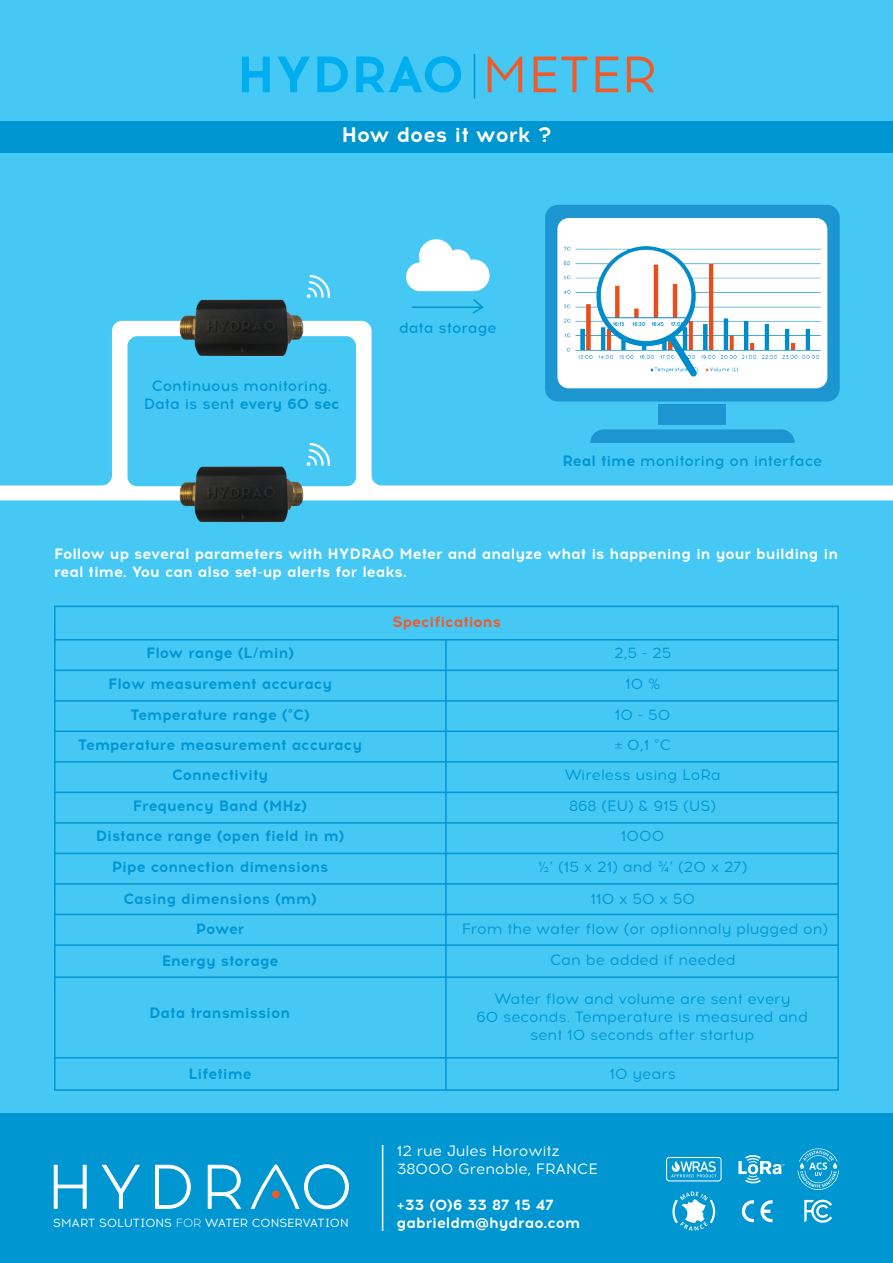
<style>
.page{position:relative;width:893px;height:1263px;background:#fff}
.page>*{position:absolute;margin:0;border:0;box-sizing:border-box;transform-origin:0 0}
.t1{font:700 51px "Acrom";color:#00aeef}
.t2{font:700 21px "Acrom";color:#fff}
.t3{font:15px "Acrom";color:#0096d1}
.t4{font:700 15px "Acrom";color:#0096d1}
.t5{font:700 15px/18px "Acrom";color:#fff}
.t6{font:500 15px "Acrom";color:#0096d1}
.t7{font:15px/18px "Acrom";color:#fff}
.t8{font:700 15px "Acrom";color:#f15929}
.t9{font:11.85px "Acrom";color:#fff}
.s1{font-weight:400;color:#f15929}
.s2{font-weight:700}
.s3{font-weight:300}
</style>
<div class="page">
<div style="left:0;top:1113px;width:893px;height:150px;background:#0096d1"></div>
<svg style="left:54px;top:1165px;width:33px;height:44px"></svg>
<svg style="left:102px;top:1165px;width:38px;height:44px"></svg>
<svg style="left:155px;top:1165px;width:36px;height:44px"></svg>
<svg style="left:208px;top:1165px;width:33px;height:44px"></svg>
<svg style="left:251px;top:1164px;width:98px;height:45px"></svg>
<div style="left:272px;top:1190px;width:8px;height:8px;background:#f15929;border-radius:50%"></div>
<hr style="left:382px;top:1145px;width:1px;height:86px;background:#fff">
<svg style="left:745px;top:1180px;width:16px;height:4px"></svg>
<svg style="left:745px;top:1154px;width:16px;height:5px"></svg>
<svg style="left:747px;top:1177px;width:12px;height:4px"></svg>
<svg style="left:738px;top:1157px;width:46px;height:21px"></svg>
<svg style="left:666px;top:1157px;width:56px;height:25px"></svg>
<svg style="left:798px;top:1148px;width:41px;height:42px"></svg>
<svg style="left:672px;top:1191px;width:44px;height:40px"></svg>
<svg style="left:760px;top:1200px;width:13px;height:22px"></svg>
<svg style="left:741px;top:1200px;width:13px;height:22px"></svg>
<svg style="left:804px;top:1199px;width:28px;height:24px"></svg>
<div style="left:0;top:0;width:893px;height:1113px;background:#45c8f4"></div>
<div style="left:0;top:121px;width:893px;height:32px;background:#0096d1"></div>
<hr style="left:54px;top:639px;width:785px;height:1px;background:#0096d1">
<hr style="left:54px;top:669px;width:785px;height:2px;background:#0096d1">
<hr style="left:54px;top:700px;width:785px;height:1px;background:#0096d1">
<hr style="left:54px;top:731px;width:785px;height:1px;background:#0096d1">
<hr style="left:54px;top:761px;width:785px;height:2px;background:#0096d1">
<hr style="left:54px;top:792px;width:785px;height:1px;background:#0096d1">
<hr style="left:54px;top:822px;width:785px;height:2px;background:#0096d1">
<hr style="left:54px;top:853px;width:784px;height:1px;background:#0096d1">
<hr style="left:54px;top:883px;width:784px;height:2px;background:#0096d1">
<hr style="left:54px;top:914px;width:784px;height:1px;background:#0096d1">
<hr style="left:54px;top:944px;width:785px;height:2px;background:#0096d1">
<hr style="left:54px;top:976px;width:784px;height:2px;background:#0096d1">
<hr style="left:54px;top:1057px;width:783px;height:1px;background:#0096d1">
<hr style="left:445px;top:640px;width:2px;height:451px;background:#0096d1">
<div style="left:545px;top:205px;width:295px;height:196px;background:#1c95d1;border-radius:13px"></div>
<div style="left:556px;top:217px;width:273px;height:173px;background:#fff;border-radius:13px"></div>
<div style="left:554px;top:215px;width:276px;height:176px;border:3px solid #1c95d1;border-radius:13px"></div>
<svg style="left:406px;top:239px;width:84px;height:52px"></svg>
<svg style="left:306px;top:275px;width:24px;height:23px"></svg>
<hr style="left:413px;top:306px;width:69px;height:2px;background:#0096d1">
<svg style="left:471px;top:299px;width:13px;height:15px"></svg>
<svg style="left:0;top:321px;width:177px;height:179px"></svg>
<svg style="left:306px;top:321px;width:587px;height:179px"></svg>
<img style="left:177px;top:299px;width:129px;height:58px">
<img style="left:177px;top:466px;width:129px;height:57px">
<hr style="left:474px;top:54px;width:1px;height:45px;background:#0096d1">
<img style="left:557px;top:239px;width:269px;height:139px">
<p class="t1" style="left:236px;top:38px;width:421px">HYDRAO <span class="s1">METER</span></p>
<p class="t2" style="left:341px;top:119px;width:212px">How does it work ?</p>
<p class="t6" style="left:152px;top:375px;width:181px">Continuous monitoring.</p>
<p class="t6" style="left:144px;top:393px;width:197px">Data is sent <span class="s2">every 60 sec</span></p>
<p class="t6" style="left:399px;top:317px;width:99px">data storage</p>
<p class="t6" style="left:563px;top:450px;width:261px"><span class="s2">Real time</span> monitoring on interface</p>
<p class="t5" style="left:54px;top:545px;width:786px">Follow up several parameters with HYDRAO Meter and analyze what is happening in your building in real time. You can also set-up alerts for leaks.</p>
<p class="t8" style="left:392px;top:611px;width:110px">Specifications</p>
<p class="t4" style="left:146px;top:642px;width:150px">Flow range (L/min)</p>
<p class="t3" style="left:614px;top:643px;width:59px">2,5 - 25</p>
<p class="t4" style="left:108px;top:673px;width:225px">Flow measurement accuracy</p>
<p class="t3" style="left:625px;top:674px;width:37px">10 %</p>
<p class="t4" style="left:130px;top:704px;width:181px">Temperature range (°C)</p>
<p class="t3" style="left:615px;top:705px;width:57px">10 - 50</p>
<p class="t4" style="left:78px;top:734px;width:285px">Temperature measurement accuracy</p>
<p class="t3" style="left:614px;top:736px;width:58px">± 0,1 °C</p>
<p class="t4" style="left:172px;top:764px;width:98px">Connectivity</p>
<p class="t3" style="left:565px;top:765px;width:158px">Wireless using LoRa</p>
<p class="t4" style="left:133px;top:795px;width:176px">Frequency Band (MHz)</p>
<p class="t3" style="left:569px;top:797px;width:148px">868 (EU) &amp; 915 (US)</p>
<p class="t4" style="left:96px;top:825px;width:250px">Distance range (open field in m)</p>
<p class="t3" style="left:621px;top:826px;width:45px">1000</p>
<p class="t4" style="left:112px;top:856px;width:218px">Pipe connection dimensions</p>
<p class="t3" style="left:538px;top:857px;width:211px">½’ (15 x 21) and ¾’ (20 x 27)</p>
<p class="t4" style="left:123px;top:888px;width:195px">Casing dimensions (mm)</p>
<p class="t4" style="left:196px;top:918px;width:50px">Power</p>
<p class="t3" style="left:590px;top:889px;width:106px">110 x 50 x 50</p>
<p class="t3" style="left:462px;top:919px;width:368px">From the water flow (or optionnaly plugged on)</p>
<p class="t4" style="left:162px;top:950px;width:118px">Energy storage</p>
<p class="t3" style="left:550px;top:950px;width:187px">Can be added if needed</p>
<p class="t4" style="left:149px;top:1002px;width:142px">Data transmission</p>
<p class="t3" style="left:494px;top:989px;width:298px">Water flow and volume are sent every</p>
<p class="t3" style="left:476px;top:1007px;width:333px">60 seconds. Temperature is measured and</p>
<p class="t3" style="left:530px;top:1025px;width:226px">sent 10 seconds after startup</p>
<p class="t4" style="left:189px;top:1063px;width:65px">Lifetime</p>
<p class="t3" style="left:609px;top:1064px;width:68px">10 years</p>
<p class="t7" style="left:397px;top:1142px;width:202px">12 rue Jules Horowitz<br>38000 Grenoble, FRANCE</p>
<p class="t5" style="left:397px;top:1196px;width:158px">+33 (0)6 33 87 15 47</p>
<p class="t9" style="left:53px;top:1215px;width:297px">SMART SOLUTIONS <span class="s3">FOR</span> WATER CONSERVATION</p>
<p class="t5" style="left:397px;top:1214px;width:185px">gabrieldm@hydrao.com</p>
</div>
